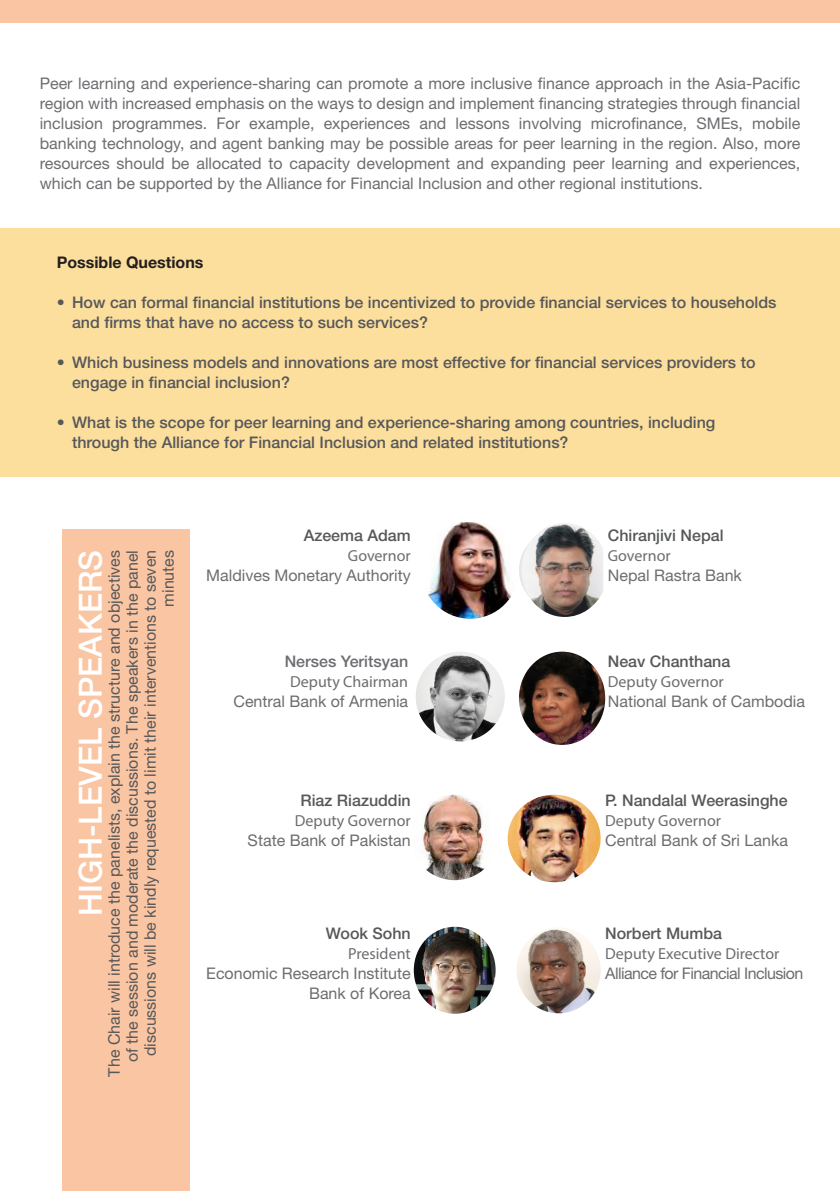
<style>
.page{position:relative;width:840px;height:1191px;background:#fff}
.page>*{position:absolute;margin:0;border:0;box-sizing:border-box;transform-origin:0 0}
.t1{font:500 32px "Helvetica Neue LT Std";color:#fff}
.Escap_Style{font:16px/20px "Helvetica Neue LT Std";color:#6c6d70;text-align:justify}
.t2{font:500 16px "Helvetica Neue LT Std";color:#57585a}
.t3{font:16px/18px "Helvetica Neue LT Std";color:#57585a;text-align:right}
.t4{font:16px "Myriad Pro";color:#6c6d70}
.Escap_Style-2{font:16px "Helvetica Neue LT Std";letter-spacing:-.035em;color:#6c6d70}
.t5{font:700 16px "Helvetica Neue LT Std";color:#231f20}
.t6{font:500 16px "Helvetica Neue LT Std";color:#6c6d70}
</style>
<div class="page">
<div style="left:0;top:0;width:839px;height:23px;background:#fac5a3"></div>
<div style="left:0;top:228px;width:839px;height:248px;background:#fcde9d"></div>
<div style="left:62px;top:529px;width:128px;height:662px;background:#fac5a3"></div>
<img style="left:413px;top:926px;width:82px;height:87px">
<img style="left:421px;top:521px;width:97px;height:98px;border-radius:49px">
<img style="left:521px;top:523px;width:82px;height:94px">
<img style="left:519px;top:651px;width:86px;height:94px">
<img style="left:415px;top:651px;width:89px;height:90px;border-radius:45px">
<img style="left:507px;top:794px;width:93px;height:88px">
<img style="left:516px;top:928px;width:84px;height:85px">
<img style="left:421px;top:794px;width:65px;height:86px">
<p class="Escap_Style" style="left:40px;top:73px;width:761px">Peer learning and experience-sharing can promote a more inclusive finance approach in the Asia-Pacific region with increased emphasis on the ways to design and implement financing strategies through financial inclusion programmes. For example, experiences and lessons involving microfinance, SMEs, mobile banking technology, and agent banking may be possible areas for peer learning in the region. Also, more resources should be allocated to capacity development and expanding peer learning and experiences, which can be supported by the Alliance for Financial Inclusion and other regional institutions.</p>
<p class="t5" style="left:57px;top:252px;width:148px">Possible Questions</p>
<p class="t2" style="left:57px;top:293px;width:721px">• How can formal financial institutions be incentivized to provide financial services to households</p>
<p class="t2" style="left:72px;top:313px;width:357px">and firms that have no access to such services?</p>
<p class="t2" style="left:57px;top:353px;width:700px">• Which business models and innovations are most effective for financial services providers to</p>
<p class="t2" style="left:72px;top:373px;width:219px">engage in financial inclusion?</p>
<p class="t2" style="left:57px;top:413px;width:659px">• What is the scope for peer learning and experience-sharing among countries, including</p>
<p class="t2" style="left:72px;top:433px;width:497px">through the Alliance for Financial Inclusion and related institutions?</p>
<p class="t1" style="left:71px;top:916px;width:368px;rotate:-90deg">HIGH-LEVEL SPEAKERS</p>
<p class="t3" style="left:105px;top:1076px;width:528px;rotate:-90deg">The Chair will introduce the panelists, explain the structure and objectives of the session and moderate the discussions. The speakers in the panel discussions will be kindly requested to limit their interventions to seven minutes</p>
<p class="t2" style="left:303px;top:525px;width:108px">Azeema Adam</p>
<p class="t4" style="left:348px;top:545px;width:64px">Governor</p>
<p class="Escap_Style" style="left:206px;top:564px;width:206px">Maldives Monetary Authority</p>
<p class="t6" style="left:284px;top:652px;width:125px">Nerses Yeritsyan</p>
<p class="t4" style="left:290px;top:672px;width:119px">Deputy Chairman</p>
<p class="Escap_Style" style="left:233px;top:691px;width:176px">Central Bank of Armenia</p>
<p class="t2" style="left:300px;top:791px;width:112px">Riaz Riazuddin</p>
<p class="t4" style="left:295px;top:811px;width:117px">Deputy Governor</p>
<p class="Escap_Style" style="left:247px;top:830px;width:164px">State Bank of Pakistan</p>
<p class="t2" style="left:325px;top:923px;width:87px">Wook Sohn</p>
<p class="t4" style="left:348px;top:943px;width:64px">President</p>
<p class="Escap_Style" style="left:206px;top:962px;width:206px">Economic Research Institute</p>
<p class="Escap_Style" style="left:309px;top:982px;width:103px">Bank of Korea</p>
<p class="t2" style="left:607px;top:525px;width:117px">Chiranjivi Nepal</p>
<p class="t4" style="left:607px;top:545px;width:64px">Governor</p>
<p class="Escap_Style" style="left:607px;top:564px;width:135px">Nepal Rastra Bank</p>
<p class="t2" style="left:607px;top:652px;width:124px">Neav Chanthana</p>
<p class="t4" style="left:607px;top:672px;width:117px">Deputy Governor</p>
<p class="Escap_Style" style="left:607px;top:691px;width:199px">National Bank of Cambodia</p>
<p class="t2" style="left:605px;top:791px;width:184px">P. Nandalal Weerasinghe</p>
<p class="t4" style="left:605px;top:811px;width:117px">Deputy Governor</p>
<p class="Escap_Style" style="left:605px;top:830px;width:184px">Central Bank of Sri Lanka</p>
<p class="t2" style="left:605px;top:923px;width:118px">Norbert Mumba</p>
<p class="t4" style="left:605px;top:943px;width:176px">Deputy Executive Director</p>
<p class="Escap_Style-2" style="left:605px;top:963px;width:200px">Alliance for Financial Inclusion</p>
</div>
